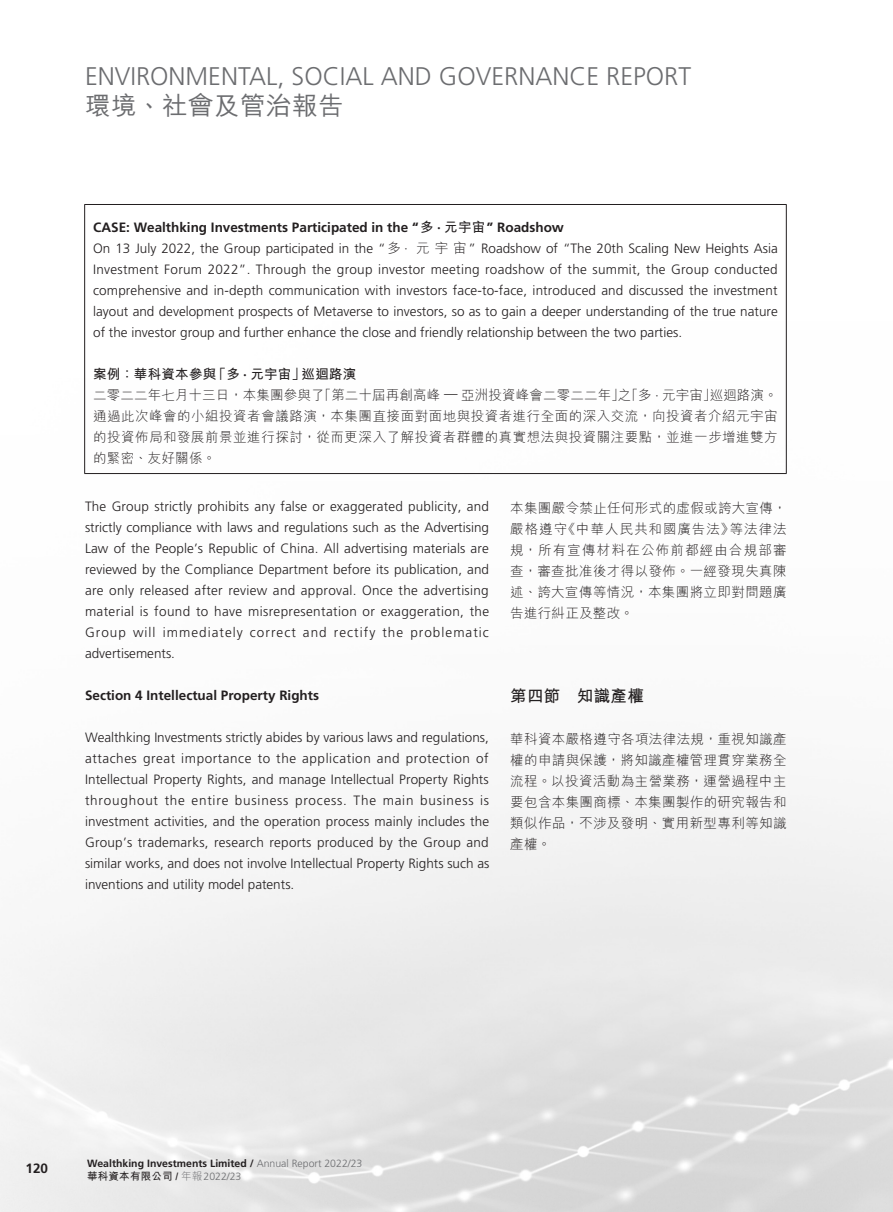
<style>
.page{position:relative;width:893px;height:1212px;background:#fff}
.page>*{position:absolute;margin:0;border:0;box-sizing:border-box;transform-origin:0 0}
.t1{font:300 25.5px "Frutiger LT Std";color:#6c6d70}
.t2{font:500 25.5px "M Hei HK";letter-spacing:.02em;color:#6c6d70}
._002_H2_C{font:700 16.5px "M Hei HK";letter-spacing:.02em;color:#231f20}
._00_txt_E{font:300 13.5px/21px "Frutiger LT Std";color:#231f20;text-align:justify}
._000_txt_C{font:300 13.5px/21px "M Hei HK";letter-spacing:.03em;color:#231f20;text-align:justify}
._50_Table_txt{font:300 13.5px/21px "M Hei HK";letter-spacing:.04em;color:#231f20;text-align:justify}
._00_txt_E-2{font:700 13.5px "Frutiger LT Std";color:#231f20}
._03_H3_E{font:700 13.5px "Frutiger LT Std";color:#231f20}
._50_Table_txt-2{font:700 13.5px "M Hei HK";letter-spacing:.02em;color:#231f20}
.t3{font:700 10.5px "Frutiger LT Std";color:#231f20}
.t4{font:700 10.5px "M Hei HK";letter-spacing:.02em;color:#231f20}
.s1{font-family:"M Hei HK"}
.s2{font-family:"Frutiger LT Std"}
.s3{font-weight:300;color:#6c6d70}
.s4{font-family:"Frutiger LT Std";font-stretch:condensed}
.s5{font-family:"Frutiger LT Std";font-weight:300;color:#6c6d70}
</style>
<div class="page">
<hr style="left:84px;top:204px;width:703px;height:1px;background:#231f20">
<hr style="left:84px;top:205px;width:1px;height:268px;background:#231f20">
<hr style="left:786px;top:205px;width:1px;height:268px;background:#231f20">
<hr style="left:84px;top:473px;width:703px;height:1px;background:#231f20">
<h1 class="t1" style="left:85px;top:62px;width:608px">ENVIRONMENTAL, SOCIAL AND GOVERNANCE REPORT</h1>
<h1 class="t2" style="left:85px;top:87px;width:260px">環境、社會及管治報告</h1>
<p class="_00_txt_E-2" style="left:93px;top:220px;width:472px">CASE: Wealthking Investments Participated in the “<span class="s1">多</span> · <span class="s1">元宇宙</span>” Roadshow</p>
<p class="_00_txt_E" style="left:93px;top:238px;width:686px">On 13 July 2022, the Group participated in the “<span class="s1">多</span> · <span class="s1">元宇宙</span>” Roadshow of “The 20th Scaling New Heights Asia Investment Forum 2022”. Through the group investor meeting roadshow of the summit, the Group conducted comprehensive and in-depth communication with investors face-to-face, introduced and discussed the investment layout and development prospects of Metaverse to investors, so as to gain a deeper understanding of the true nature of the investor group and further enhance the close and friendly relationship between the two parties.</p>
<p class="_50_Table_txt-2" style="left:93px;top:364px;width:265px">案例：華科資本參與「多 <span class="s2">·</span> 元宇宙」巡迴路演</p>
<p class="_50_Table_txt" style="left:93px;top:385px;width:686px">二零二二年七月十三日，本集團參與了「第二十屆再創高峰 <span class="s2">—</span> 亞洲投資峰會二零二二年」之「多 <span class="s2">·</span> 元宇宙」巡迴路演。通過此次峰會的小組投資者會議路演，本集團直接面對面地與投資者進行全面的深入交流，向投資者介紹元宇宙的投資佈局和發展前景並進行探討，從而更深入了解投資者群體的真實想法與投資關注要點，並進一步增進雙方的緊密、友好關係。</p>
<p class="_000_txt_C" style="left:510px;top:497px;width:278px">本集團嚴令禁止任何形式的虛假或誇大宣傳，嚴格遵守《中華人民共和國廣告法》等法律法規，所有宣傳材料在公佈前都經由合規部審查，審查批准後才得以發佈。一經發現失真陳述、誇大宣傳等情況，本集團將立即對問題廣告進行糾正及整改。</p>
<p class="_00_txt_E" style="left:85px;top:496px;width:406px">The Group strictly prohibits any false or exaggerated publicity, and strictly compliance with laws and regulations such as the Advertising Law of the People’s Republic of China. All advertising materials are reviewed by the Compliance Department before its publication, and are only released after review and approval. Once the advertising material is found to have misrepresentation or exaggeration, the Group will immediately correct and rectify the problematic advertisements.</p>
<p class="_03_H3_E" style="left:85px;top:687px;width:236px">Section 4 Intellectual Property Rights</p>
<p class="_00_txt_E" style="left:85px;top:727px;width:406px">Wealthking Investments strictly abides by various laws and regulations, attaches great importance to the application and protection of Intellectual Property Rights, and manage Intellectual Property Rights throughout the entire business process. The main business is investment activities, and the operation process mainly includes the Group’s trademarks, research reports produced by the Group and similar works, and does not involve Intellectual Property Rights such as inventions and utility model patents.</p>
<p class="_002_H2_C" style="left:510px;top:683px;width:135px">第四節 知識產權</p>
<p class="_000_txt_C" style="left:510px;top:728px;width:278px">華科資本嚴格遵守各項法律法規，重視知識產權的申請與保護，將知識產權管理貫穿業務全流程。以投資活動為主營業務，運營過程中主要包含本集團商標、本集團製作的研究報告和類似作品，不涉及發明、實用新型專利等知識產權。</p>
<p class="_00_txt_E-2" style="left:25px;top:1161px;width:24px">120</p>
<p class="t3" style="left:87px;top:1157px;width:277px">Wealthking Investments Limited / <span class="s3">Annual Report 2022/23</span></p>
<p class="t4" style="left:87px;top:1168px;width:156px">華科資本有限公司 <span class="s4">/</span> <span class="s3">年報</span><span class="s5">2022/23</span></p>
</div>
